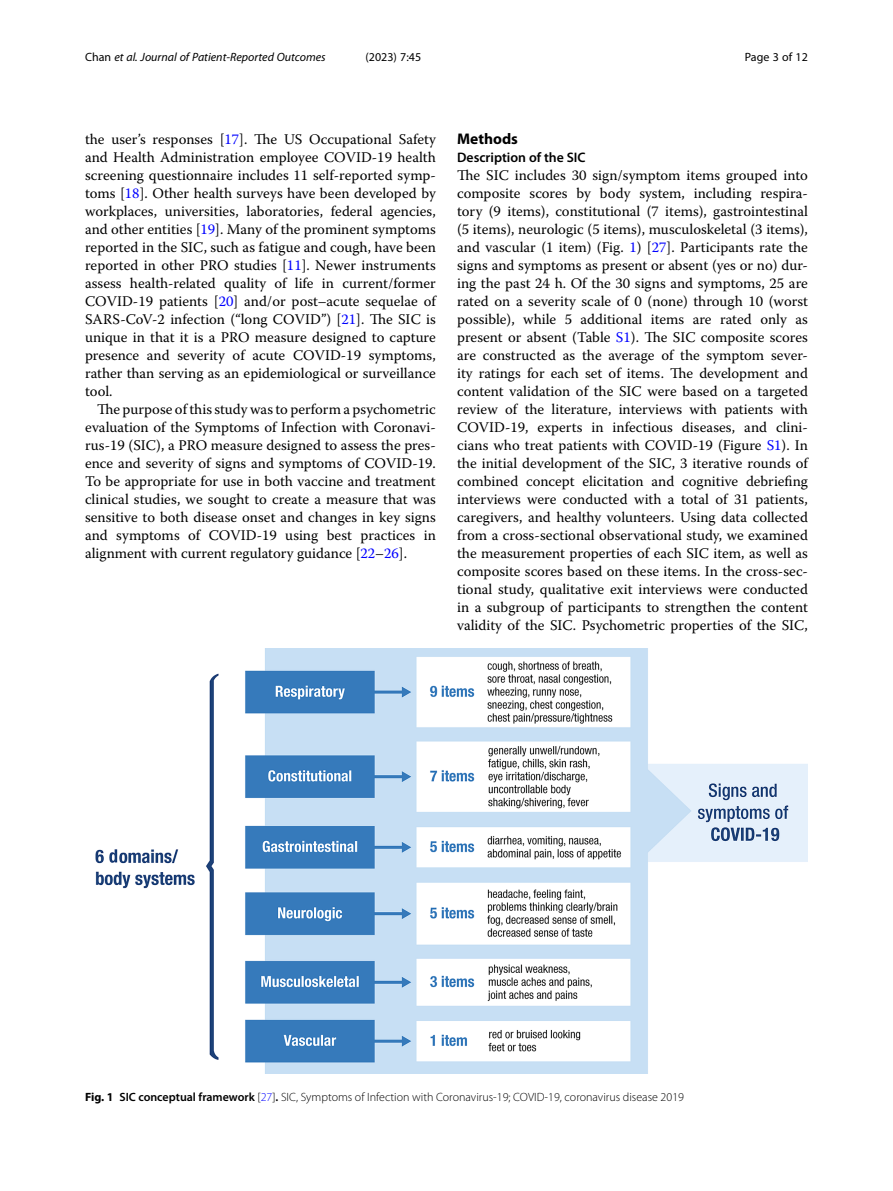
<style>
.page{position:relative;width:893px;height:1191px;background:#fff}
.page>*{position:absolute;margin:0;border:0;box-sizing:border-box;transform-origin:0 0}
.Head_1{font:700 15.45px "Myriad Pro";color:#000}
.Body_Text{font:14.7px/18px "Warnock Pro";color:#000;text-align:justify}
.Body_Text_Indent{font:14.7px/18px "Warnock Pro";color:#000;text-align:justify}
.Head_2_After_1{font:600 13.8px "Myriad Pro";color:#000}
.Figure_Caption{font:300 12px "Myriad Pro";color:#000}
.t1{font:italic 12px "Myriad Pro";color:#000}
.t2{font:12px "Myriad Pro";color:#000}
.s1{font-style:normal}
.s2{color:#00f}
.s3{font-weight:700}
.s4{font-weight:600}
</style>
<div class="page">
<img style="left:95px;top:648px;width:713px;height:426px">
<p class="t1" style="left:85px;top:50px;width:242px"><span class="s1">Chan</span> et al. Journal of Patient-Reported Outcomes</p>
<p class="t2" style="left:365px;top:50px;width:57px">(2023) 7:45</p>
<p class="t2" style="left:745px;top:50px;width:65px">Page 3 of 12</p>
<p class="Body_Text_Indent" style="left:85px;top:130px;width:352px">the user’s responses [<span class="s2">17</span>]. The US Occupational Safety and Health Administration employee COVID-19 health screening questionnaire includes 11 self-reported symp&shy;toms [<span class="s2">18</span>]. Other health surveys have been developed by workplaces, universities, laboratories, federal agencies, and other entities [<span class="s2">19</span>]. Many of the prominent symptoms reported in the SIC, such as fatigue and cough, have been reported in other PRO studies [<span class="s2">11</span>]. Newer instruments assess health-related quality of life in current/former COVID-19 patients [<span class="s2">20</span>] and/or post–acute sequelae of SARS-CoV-2 infection (“long COVID”) [<span class="s2">21</span>]. The SIC is unique in that it is a PRO measure designed to capture presence and severity of acute COVID-19 symptoms, rather than serving as an epidemiological or surveillance tool.</p>
<p class="Body_Text_Indent" style="left:85px;top:400px;width:352px;text-indent:12px">The purpose of this study was to perform a psychometric evaluation of the Symptoms of Infection with Coronavi&shy;rus-19 (SIC), a PRO measure designed to assess the pres&shy;ence and severity of signs and symptoms of COVID-19.<br>To be appropriate for use in both vaccine and treatment clinical studies, we sought to create a measure that was sensitive to both disease onset and changes in key signs and symptoms of COVID-19 using best practices in alignment with current regulatory guidance [<span class="s2">22</span>–<span class="s2">26</span>].</p>
<p class="Head_1" style="left:457px;top:129px;width:62px">Methods</p>
<p class="Head_2_After_1" style="left:457px;top:149px;width:130px">Description of the SIC</p>
<p class="Body_Text" style="left:457px;top:166px;width:352px">The SIC includes 30 sign/symptom items grouped into composite scores by body system, including respira&shy;tory (9 items), constitutional (7 items), gastrointestinal (5 items), neurologic (5 items), musculoskeletal (3 items), and vascular (1 item) (Fig. <span class="s2">1</span>) [<span class="s2">27</span>]. Participants rate the signs and symptoms as present or absent (yes or no) dur&shy;ing the past 24 h. Of the 30 signs and symptoms, 25 are rated on a severity scale of 0 (none) through 10 (worst possible), while 5 additional items are rated only as present or absent (Table <span class="s2">S1</span>). The SIC composite scores are constructed as the average of the symptom sever&shy;ity ratings for each set of items. The development and content validation of the SIC were based on a targeted review of the literature, interviews with patients with COVID-19, experts in infectious diseases, and clini&shy;cians who treat patients with COVID-19 (Figure <span class="s2">S1</span>). In the initial development of the SIC, 3 iterative rounds of combined concept elicitation and cognitive debriefing interviews were conducted with a total of 31 patients, caregivers, and healthy volunteers. Using data collected from a cross-sectional observational study, we examined the measurement properties of each SIC item, as well as composite scores based on these items. In the cross-sec&shy;tional study, qualitative exit interviews were conducted in a subgroup of participants to strengthen the content validity of the SIC. Psychometric properties of the SIC,</p>
<p class="Figure_Caption" style="left:85px;top:1090px;width:600px"><span class="s3">Fig. 1</span> <span class="s4">SIC conceptual framework</span> [<span class="s2">27</span>]<span class="s4">.</span> SIC, Symptoms of Infection with Coronavirus-19; COVID-19, coronavirus disease 2019</p>
</div>
